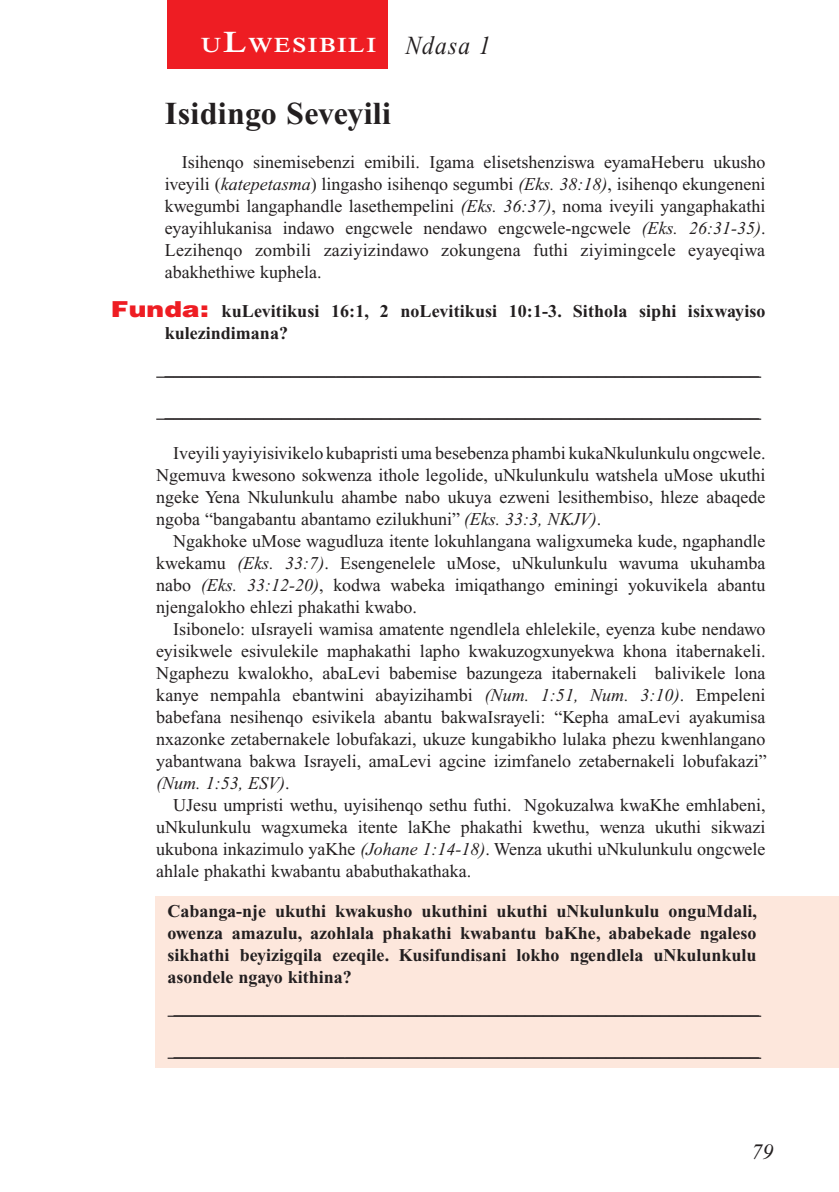
<style>
.page{position:relative;width:839px;height:1192px;background:#fff}
.page>*{position:absolute;margin:0;border:0;box-sizing:border-box;transform-origin:0 0}
.Head{font:700 32px "Times New Roman PS Std";letter-spacing:.01em;color:#231f20}
.Lesson_Dates{font:italic 26px "Times New Roman PS Std";letter-spacing:.05em;color:#231f20;scale:.9 1}
.PageNumbers{font:italic 22px "Times New Roman PS Std";color:#231f20}
.Daily_Header{font:600 21px "Times NRMT Std";letter-spacing:.07em;color:#fff;scale:1.1 1}
.Body{font:18px/22px "Times New Roman PS Std";color:#231f20;text-align:justify}
.Question_NO_SB{font:18px/22px "Times New Roman PS Std";letter-spacing:.005em;color:#231f20;text-align:justify}
.Blank_Lines{font:18px "Times New Roman PS Std";color:#231f20}
.x-screened_box-text{font:700 18px/22px "Times New Roman PS Std";color:#231f20;text-align:justify}
.Question_NO_SB-2{font:700 18px/22px "Times New Roman PS Std";letter-spacing:.005em;color:#231f20}
.s1{font-size:30px}
.s2{font-style:italic}
.s3{font-family:"Helvetica LT Std";font-weight:900;font-size:22px;color:#ee1d23}
</style>
<div class="page">
<div style="left:168px;top:0;width:220px;height:69px;background:#ee1d23"></div>
<div style="left:155px;top:896px;width:684px;height:171px;background:#fde7dc"></div>
<hr style="left:156px;top:377px;width:605px;height:1px;background:#231f20">
<hr style="left:156px;top:419px;width:605px;height:1px;background:#231f20">
<hr style="left:168px;top:1016px;width:593px;height:1px;background:#231f20">
<hr style="left:168px;top:1058px;width:593px;height:1px;background:#231f20">
<p class="Daily_Header" style="left:201px;top:33px;width:160px">U<span class="s1">L</span>WESIBILI</p>
<p class="Lesson_Dates" style="left:405px;top:31px;width:96px">Ndasa 1</p>
<p class="Head" style="left:165px;top:95px;width:228px">Isidingo Seveyili</p>
<p class="Question_NO_SB" style="left:165px;top:151px;width:602px;text-indent:17px">Isihenqo sinemisebenzi emibili. Igama elisetshenziswa eyamaHeberu ukusho iveyili (<span class="s2">katepetasma</span>) lingasho isihenqo segumbi <span class="s2">(Eks. 38:18)</span>, isihenqo ekungeneni kwegumbi langaphandle lasethempelini <span class="s2">(Eks. 36:37)</span>, noma iveyili yangaphakathi eyayihlukanisa indawo engcwele nendawo engcwele-ngcwele <span class="s2">(Eks. 26:31-35)</span>.<br>Lezihenqo zombili zaziyizindawo zokungena futhi ziyimingcele eyayeqiwa abakhethiwe kuphela.</p>
<p class="Question_NO_SB-2" style="left:165px;top:300px;width:602px;text-indent:-54px"><span class="s3">Funda:</span> kuLevitikusi 16:1, 2 noLevitikusi 10:1-3. Sithola siphi isixwayiso kulezindimana?</p>
<p class="Blank_Lines" style="left:165px;top:360px;width:595px">__________________________________________________________________</p>
<p class="Blank_Lines" style="left:165px;top:402px;width:595px">__________________________________________________________________</p>
<p class="Body" style="left:156px;top:442px;width:610px;text-indent:17px">Iveyili yayiyisivikelo kubapristi uma besebenza phambi kukaNkulunkulu ongcwele.<br>Ngemuva kwesono sokwenza ithole legolide, uNkulunkulu watshela uMose ukuthi ngeke Yena Nkulunkulu ahambe nabo ukuya ezweni lesithembiso, hleze abaqede ngoba “bangabantu abantamo ezilukhuni” <span class="s2">(Eks. 33:3, NKJV)</span>.</p>
<p class="Body" style="left:156px;top:530px;width:610px;text-indent:17px">Ngakhoke uMose wagudluza itente lokuhlangana waligxumeka kude, ngaphandle kwekamu <span class="s2">(Eks. 33:7)</span>. Esengenelele uMose, uNkulunkulu wavuma ukuhamba nabo <span class="s2">(Eks. 33:12-20)</span>, kodwa wabeka imiqathango eminingi yokuvikela abantu njengalokho ehlezi phakathi kwabo.</p>
<p class="Body" style="left:156px;top:618px;width:612px;text-indent:17px">Isibonelo: uIsrayeli wamisa amatente ngendlela ehlelekile, eyenza kube nendawo eyisikwele esivulekile maphakathi lapho kwakuzogxunyekwa khona itabernakeli.<br>Ngaphezu kwalokho, abaLevi babemise bazungeza itabernakeli balivikele lona kanye nempahla ebantwini abayizihambi <span class="s2">(Num. 1:51, Num. 3:10)</span>. Empeleni babefana nesihenqo esivikela abantu bakwaIsrayeli: “Kepha amaLevi ayakumisa nxazonke zetabernakele lobufakazi, ukuze kungabikho lulaka phezu kwenhlangano yabantwana bakwa Israyeli, amaLevi agcine izimfanelo zetabernakeli lobufakazi” <span class="s2">(Num. 1:53, ESV)</span>.</p>
<p class="Body" style="left:156px;top:794px;width:611px;text-indent:17px">UJesu umpristi wethu, uyisihenqo sethu futhi. Ngokuzalwa kwaKhe emhlabeni, uNkulunkulu wagxumeka itente laKhe phakathi kwethu, wenza ukuthi sikwazi ukubona inkazimulo yaKhe <span class="s2">(Johane 1:14-18)</span>. Wenza ukuthi uNkulunkulu ongcwele ahlale phakathi kwabantu ababuthakathaka.</p>
<p class="x-screened_box-text" style="left:168px;top:900px;width:591px">Cabanga-nje ukuthi kwakusho ukuthini ukuthi uNkulunkulu onguMdali, owenza amazulu, azohlala phakathi kwabantu baKhe, ababekade ngaleso sikhathi beyizigqila ezeqile. Kusifundisani lokho ngendlela uNkulunkulu asondele ngayo kithina?</p>
<p class="Blank_Lines" style="left:174px;top:999px;width:586px">_________________________________________________________________</p>
<p class="Blank_Lines" style="left:174px;top:1041px;width:586px">_________________________________________________________________</p>
<p class="PageNumbers" style="left:751px;top:1140px;width:23px">79</p>
</div>
